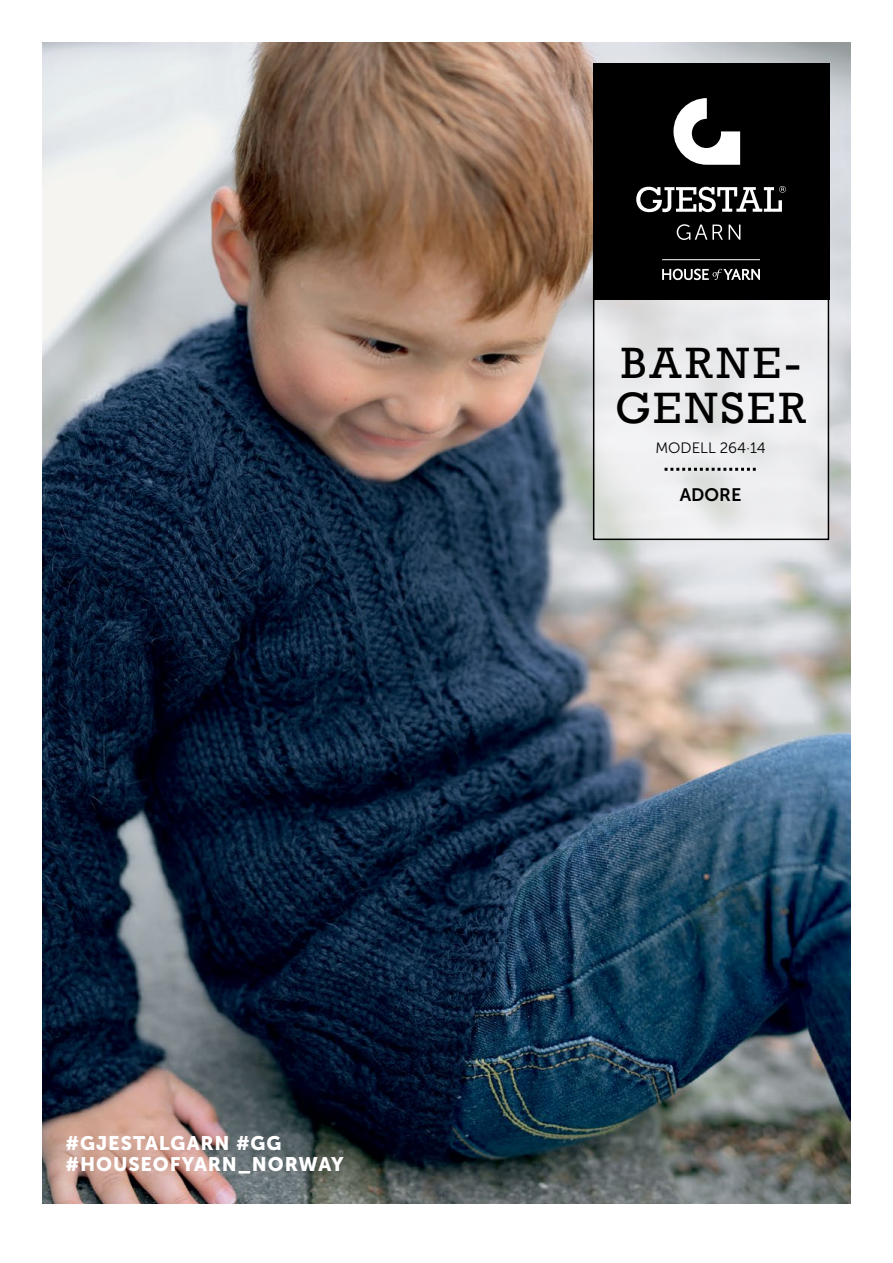
<style>
.page{position:relative;width:893px;height:1263px;background:#fff}
.page>*{position:absolute;margin:0;border:0;box-sizing:border-box;transform-origin:0 0}
.Ulltyper{font:45px/45px "Rockwell";letter-spacing:.08em;color:#000}
.t1{font:19.5px/21px "Museo Sans 900";letter-spacing:.045em;color:#fff}
.Ulltyper-2{font:18px "Museo Sans 700";color:#000}
.Ulltyper-3{font:15px "Museo Sans 300";color:#000}
</style>
<div class="page">
<img style="left:43px;top:43px;width:807px;height:1160px">
<svg style="left:596px;top:300px;width:230px;height:237px;fill:#ebecee"></svg>
<div style="left:593px;top:234px;width:236px;height:306px;border:2px solid #000"></div>
<svg style="left:665px;top:468px;width:91px;height:3px"></svg>
<div style="left:593px;top:64px;width:236px;height:236px;background:#000"></div>
<svg style="left:636px;top:186px;width:150px;height:26px"></svg>
<svg style="left:673px;top:98px;width:67px;height:67px"></svg>
<svg style="left:677px;top:224px;width:46px;height:16px"></svg>
<svg style="left:729px;top:225px;width:11px;height:15px"></svg>
<hr style="left:662px;top:259px;width:98px;height:1px;background:#fff">
<svg style="left:662px;top:269px;width:98px;height:11px"></svg>
<p class="t1" style="left:66px;top:1132px;width:279px">#GJESTALGARN #GG #HOUSEOFYARN_NORWAY</p>
<p class="Ulltyper" style="left:615px;top:341px;width:192px">BARNE-<br>GENSER</p>
<p class="Ulltyper-3" style="left:655px;top:440px;width:112px">MODELL 264∙14</p>
<p class="Ulltyper-2" style="left:680px;top:485px;width:63px">ADORE</p>
</div>
